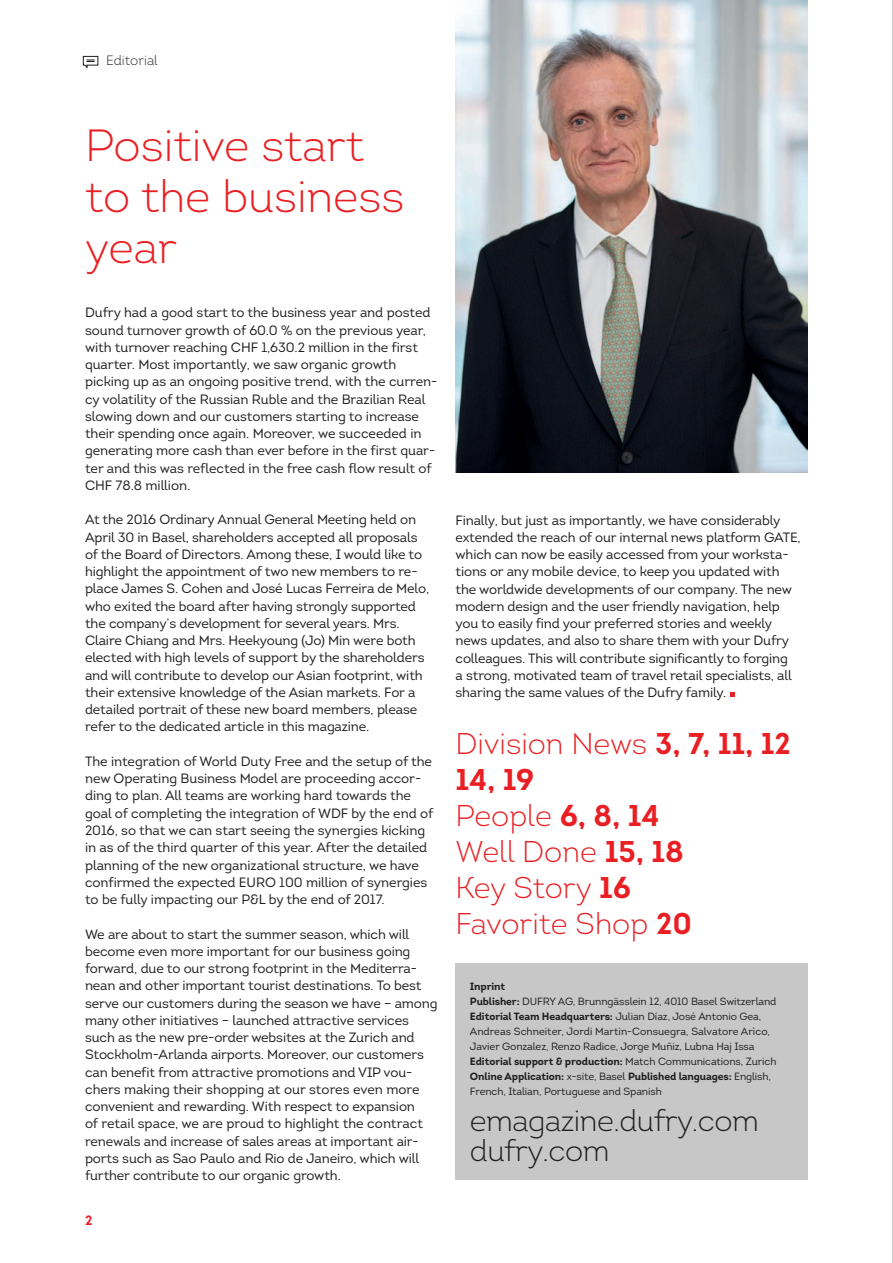
<style>
.page{position:relative;width:893px;height:1263px;background:#fff}
.page>*{position:absolute;margin:0;border:0;box-sizing:border-box;transform-origin:0 0}
.t1{font:300 45px/51px "Intro";color:#e91f23}
.t2{font:300 30px/36px "Intro";color:#e91f23}
.t3{font:300 30px/30px "Intro";letter-spacing:-.015em;color:#1e1d1e}
.t4{font:13.5px/17.2px "Intro";letter-spacing:-.01em;color:#1e1d1e}
.t5{font:300 13.5px "Intro";color:#1e1d1e}
.t6{font:700 13.5px "Intro";color:#e91f23}
.t7{font:10.5px/15px "Intro";letter-spacing:-.01em;color:#1e1d1e}
.s1{font-weight:700}
</style>
<div class="page">
<svg style="left:83px;top:56px;width:16px;height:13px"></svg>
<img style="left:455px;top:0;width:353px;height:473px">
<svg style="left:730px;top:692px;width:4px;height:5px"></svg>
<div style="left:455px;top:963px;width:353px;height:217px;background:#c7c7c7"></div>
<hr style="left:892px;top:0;width:1px;height:1263px;background:#949394">
<p class="t5" style="left:106px;top:52px;width:53px">Editorial</p>
<h1 class="t1" style="left:85px;top:120px;width:321px">Positive start to the business year</h1>
<p class="t4" style="left:85px;top:304px;width:354px">Dufry had a good start to the business year and posted sound turnover growth of 60.0 % on the previous year, with turnover reaching CHF 1,630.2 million in the first quarter. Most importantly, we saw organic growth picking up as an ongoing positive trend, with the curren&shy;cy volatility of the Russian Ruble and the Brazilian Real slowing down and our customers starting to increase their spending once again. Moreover, we succeeded in generating more cash than ever before in the first quar&shy;ter and this was reflected in the free cash flow result of CHF 78.8 million.</p>
<p class="t4" style="left:85px;top:511px;width:346px">At the 2016 Ordinary Annual General Meeting held on April 30 in Basel, shareholders accepted all proposals of the Board of Directors. Among these, I would like to highlight the appointment of two new members to re&shy;place James S. Cohen and José Lucas Ferreira de Melo, who exited the board after having strongly supported the company’s development for several years. Mrs.<br>Claire Chiang and Mrs. Heekyoung (Jo) Min were both elected with high levels of support by the shareholders and will contribute to develop our Asian footprint, with their extensive knowledge of the Asian markets. For a detailed portrait of these new board members, please refer to the dedicated article in this magazine.</p>
<p class="t4" style="left:85px;top:752px;width:350px">The integration of World Duty Free and the setup of the new Operating Business Model are proceeding accor&shy;ding to plan. All teams are working hard towards the goal of completing the integration of WDF by the end of 2016, so that we can start seeing the synergies kicking in as of the third quarter of this year. After the detailed planning of the new organizational structure, we have confirmed the expected EURO 100 million of synergies to be fully impacting our P&amp;L by the end of 2017.</p>
<p class="t4" style="left:85px;top:925px;width:354px">We are about to start the summer season, which will become even more important for our business going forward, due to our strong footprint in the Mediterra&shy;nean and other important tourist destinations. To best serve our customers during the season we have – among many other initiatives – launched attractive services such as the new pre-order websites at the Zurich and Stockholm-Arlanda airports. Moreover, our customers can benefit from attractive promotions and VIP vou&shy;chers making their shopping at our stores even more convenient and rewarding. With respect to expansion<br>of retail space, we are proud to highlight the contract renewals and increase of sales areas at important air&shy;ports such as Sao Paulo and Rio de Janeiro, which will further contribute to our organic growth.</p>
<p class="t6" style="left:85px;top:1211px;width:9px">2</p>
<p class="t4" style="left:455px;top:511px;width:347px">Finally, but just as importantly, we have considerably extended the reach of our internal news platform GATE, which can now be easily accessed from your worksta&shy;tions or any mobile device, to keep you updated with the worldwide developments of our company. The new modern design and the user friendly navigation, help you to easily find your preferred stories and weekly news updates, and also to share them with your Dufry colleagues. This will contribute significantly to forging<br>a strong, motivated team of travel retail specialists, all sharing the same values of the Dufry family.</p>
<h2 class="t2" style="left:455px;top:725px;width:337px">Division News <span class="s1">3, 7, 11, 12<br>14, 19<br></span>People <span class="s1">6, 8, 14<br></span>Well Done <span class="s1">15, 18<br></span>Key Story <span class="s1">16<br></span>Favorite Shop <span class="s1">20</span></h2>
<p class="t7" style="left:470px;top:979px;width:308px"><span class="s1">Inprint<br>Publisher:</span> DUFRY AG, Brunngässlein 12, 4010 Basel Switzerland <span class="s1">Editorial Team Headquarters:</span> Julian Díaz, José Antonio Gea, Andreas Schneiter, Jordi Martin-Consuegra, Salvatore Arìco, Javier Gonzalez, Renzo Radice, Jorge Muñiz, Lubna Haj Issa <span class="s1">Editorial support &amp; production:</span> Match Communications, Zurich <span class="s1">Online Application:</span> x-site, Basel <span class="s1">Published languages:</span> English, French, Italian, Portuguese and Spanish</p>
<h2 class="t3" style="left:470px;top:1105px;width:290px">emagazine.dufry.com dufry.com</h2>
</div>
